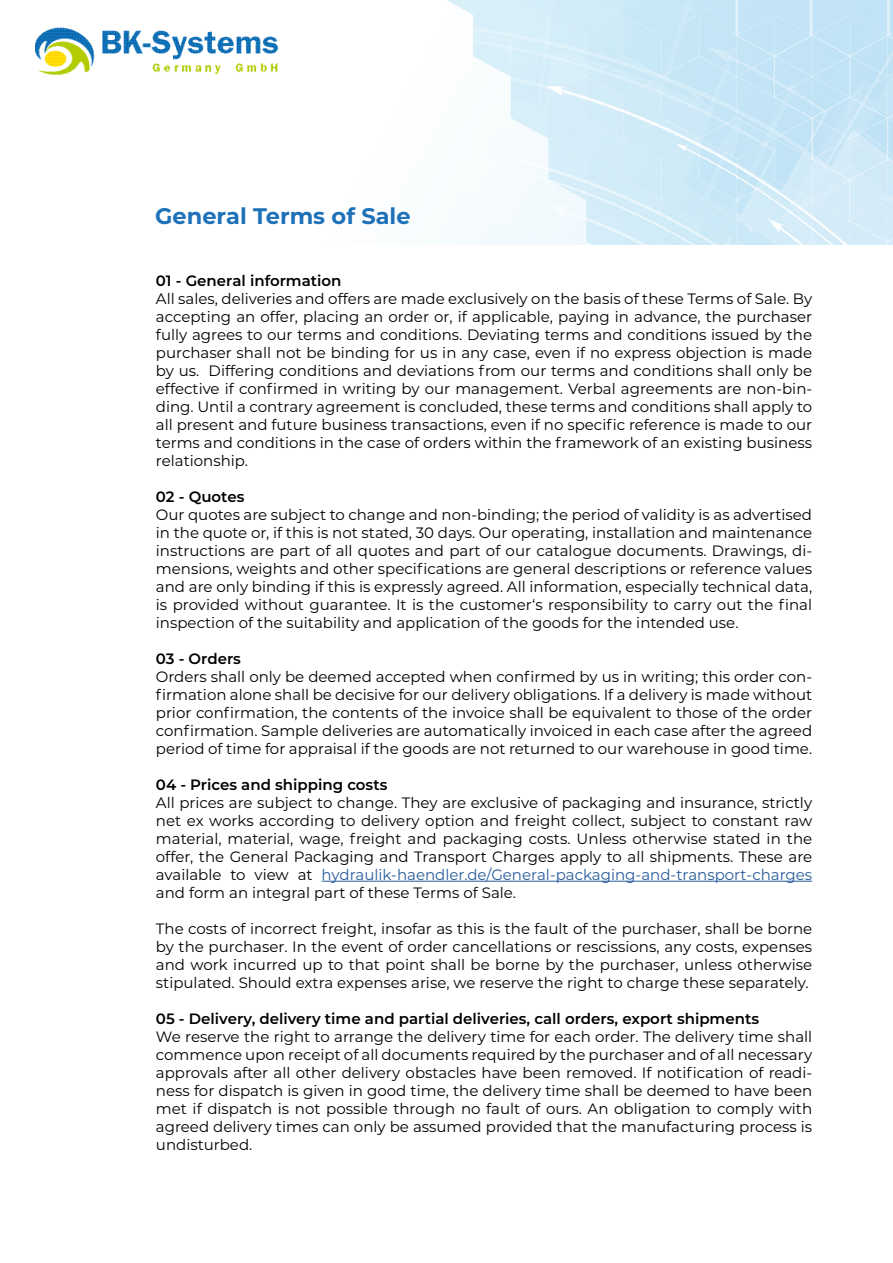
<style>
.page{position:relative;width:893px;height:1263px;background:#fff}
.page>*{position:absolute;margin:0;border:0;box-sizing:border-box;transform-origin:0 0}
.t1{font:700 22.5px "Montserrat";color:#1d71b8}
.t2{font:15px/18px "Montserrat";color:#000;text-align:justify}
.t3{font:600 15px "Montserrat";color:#000}
.s1{color:#275b9b}
</style>
<div class="page">
<img style="left:35px;top:0;width:858px;height:244px">
<hr style="left:322px;top:881px;width:490px;height:1px;background:#275b9b">
<img style="left:36px;top:27px;width:246px;height:48px">
<h1 class="t1" style="left:155px;top:200px;width:257px">General Terms of Sale</h1>
<p class="t3" style="left:156px;top:270px;width:187px">01 - General information</p>
<p class="t2" style="left:156px;top:289px;width:658px">All sales, deliveries and offers are made exclusively on the basis of these Terms of Sale. By accepting an offer, placing an order or, if applicable, paying in advance, the purchaser fully agrees to our terms and conditions. Deviating terms and conditions issued by the purchaser shall not be binding for us in any case, even if no express objection is made by us. Differing conditions and deviations from our terms and conditions shall only be effective if confirmed in writing by our management. Verbal agreements are non-bin&shy;ding. Until a contrary agreement is concluded, these terms and conditions shall apply to all present and future business transactions, even if no specific reference is made to our terms and conditions in the case of orders within the framework of an existing business relationship.</p>
<p class="t3" style="left:156px;top:486px;width:90px">02 - Quotes</p>
<p class="t2" style="left:156px;top:505px;width:658px">Our quotes are subject to change and non-binding; the period of validity is as advertised in the quote or, if this is not stated, 30 days. Our operating, installation and maintenance instructions are part of all quotes and part of our catalogue documents. Drawings, di&shy;mensions, weights and other specifications are general descriptions or reference values and are only binding if this is expressly agreed. All information, especially technical data, is provided without guarantee. It is the customer‘s responsibility to carry out the final inspection of the suitability and application of the goods for the intended use.</p>
<p class="t3" style="left:156px;top:648px;width:87px">03 - Orders</p>
<p class="t2" style="left:156px;top:667px;width:658px">Orders shall only be deemed accepted when confirmed by us in writing; this order con&shy;firmation alone shall be decisive for our delivery obligations. If a delivery is made without prior confirmation, the contents of the invoice shall be equivalent to those of the order confirmation. Sample deliveries are automatically invoiced in each case after the agreed period of time for appraisal if the goods are not returned to our warehouse in good time.</p>
<p class="t3" style="left:156px;top:774px;width:233px">04 - Prices and shipping costs</p>
<p class="t2" style="left:156px;top:793px;width:658px">All prices are subject to change. They are exclusive of packaging and insurance, strictly net ex works according to delivery option and freight collect, subject to constant raw material, material, wage, freight and packaging costs. Unless otherwise stated in the offer, the General Packaging and Transport Charges apply to all shipments. These are available to view at <span class="s1">hydraulik-haendler.de/General-packaging-and-transport-charges </span>and form an integral part of these Terms of Sale.</p>
<p class="t2" style="left:156px;top:919px;width:658px">The costs of incorrect freight, insofar as this is the fault of the purchaser, shall be borne by the purchaser. In the event of order cancellations or rescissions, any costs, expenses and work incurred up to that point shall be borne by the purchaser, unless otherwise stipulated. Should extra expenses arise, we reserve the right to charge these separately.</p>
<p class="t3" style="left:156px;top:1008px;width:605px">05 - Delivery, delivery time and partial deliveries, call orders, export shipments</p>
<p class="t2" style="left:156px;top:1027px;width:658px">We reserve the right to arrange the delivery time for each order. The delivery time shall commence upon receipt of all documents required by the purchaser and of all necessary approvals after all other delivery obstacles have been removed. If notification of readi&shy;ness for dispatch is given in good time, the delivery time shall be deemed to have been met if dispatch is not possible through no fault of ours. An obligation to comply with agreed delivery times can only be assumed provided that the manufacturing process is undisturbed.</p>
</div>
